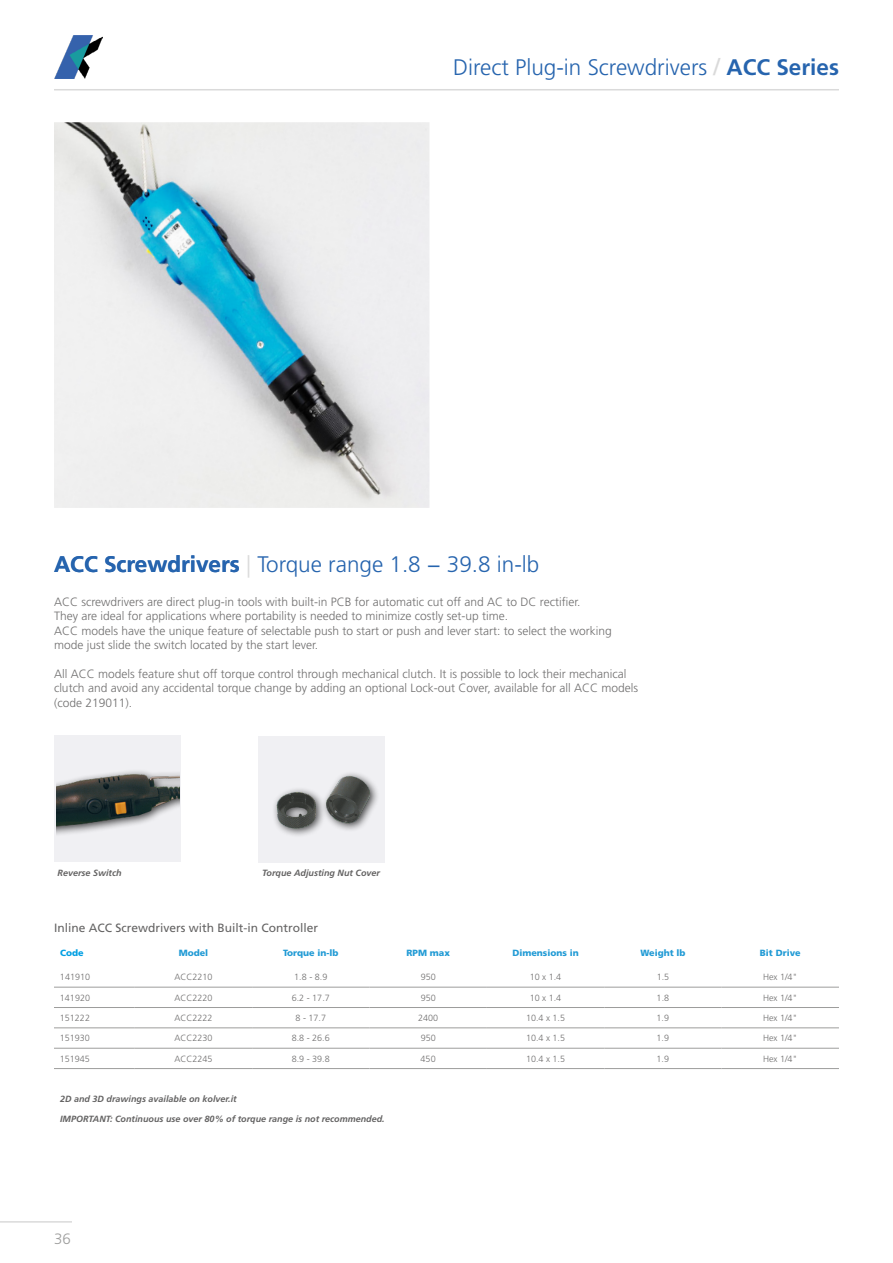
<style>
.page{position:relative;width:893px;height:1263px;background:#fff}
.page>*{position:absolute;margin:0;border:0;box-sizing:border-box;transform-origin:0 0}
.t1{font:300 22.5px "Frutiger LT Std";color:#2664ae}
.t2{font:300 15px "Frutiger LT Std";color:#9d9d9c}
.t3{font:300 12px/14.4px "Frutiger LT Std";color:#706f6f}
.t4{font:12px "Frutiger LT Std";color:#646363}
.t5{font:300 9px "Frutiger LT Std";color:#706f6f}
.t6{font:italic 700 9px "Frutiger LT Std";color:#646363}
.t7{font:900 9px "Frutiger LT Std";color:#229bd5}
.t8{font:900 9px "Frutiger LT Std";color:#009fe3}
.s1{font-weight:400;font-size:24px;color:#dadada}
.s2{font-weight:700}
.s3{color:#dbdbdb}
</style>
<div class="page">
<hr style="left:54px;top:89px;width:785px;height:1px;background:#dadada">
<img style="left:54px;top:36px;width:48px;height:42px">
<hr style="left:0;top:1221px;width:72px;height:1px;background:#dadada">
<hr style="left:54px;top:987px;width:81px;height:1px;background:#9d9d9c">
<hr style="left:135px;top:987px;width:117px;height:1px;background:#9d9d9c">
<hr style="left:252px;top:987px;width:117px;height:1px;background:#9d9d9c">
<hr style="left:369px;top:987px;width:118px;height:1px;background:#9d9d9c">
<hr style="left:487px;top:987px;width:117px;height:1px;background:#9d9d9c">
<hr style="left:604px;top:987px;width:118px;height:1px;background:#9d9d9c">
<hr style="left:722px;top:987px;width:117px;height:1px;background:#9d9d9c">
<hr style="left:54px;top:1007px;width:81px;height:1px;background:#9d9d9c">
<hr style="left:135px;top:1007px;width:117px;height:1px;background:#9d9d9c">
<hr style="left:252px;top:1007px;width:117px;height:1px;background:#9d9d9c">
<hr style="left:369px;top:1007px;width:118px;height:1px;background:#9d9d9c">
<hr style="left:487px;top:1007px;width:117px;height:1px;background:#9d9d9c">
<hr style="left:604px;top:1007px;width:118px;height:1px;background:#9d9d9c">
<hr style="left:722px;top:1007px;width:117px;height:1px;background:#9d9d9c">
<hr style="left:54px;top:1027px;width:81px;height:1px;background:#9d9d9c">
<hr style="left:135px;top:1027px;width:117px;height:1px;background:#9d9d9c">
<hr style="left:252px;top:1027px;width:117px;height:1px;background:#9d9d9c">
<hr style="left:369px;top:1027px;width:118px;height:1px;background:#9d9d9c">
<hr style="left:487px;top:1027px;width:117px;height:1px;background:#9d9d9c">
<hr style="left:604px;top:1027px;width:118px;height:1px;background:#9d9d9c">
<hr style="left:722px;top:1027px;width:117px;height:1px;background:#9d9d9c">
<hr style="left:54px;top:1048px;width:81px;height:1px;background:#9d9d9c">
<hr style="left:135px;top:1048px;width:117px;height:1px;background:#9d9d9c">
<hr style="left:252px;top:1048px;width:117px;height:1px;background:#9d9d9c">
<hr style="left:369px;top:1048px;width:118px;height:1px;background:#9d9d9c">
<hr style="left:487px;top:1048px;width:117px;height:1px;background:#9d9d9c">
<hr style="left:604px;top:1048px;width:118px;height:1px;background:#9d9d9c">
<hr style="left:722px;top:1048px;width:117px;height:1px;background:#9d9d9c">
<hr style="left:54px;top:1068px;width:81px;height:1px;background:#9d9d9c">
<hr style="left:135px;top:1068px;width:117px;height:1px;background:#9d9d9c">
<hr style="left:252px;top:1068px;width:117px;height:1px;background:#9d9d9c">
<hr style="left:369px;top:1068px;width:118px;height:1px;background:#9d9d9c">
<hr style="left:487px;top:1068px;width:117px;height:1px;background:#9d9d9c">
<hr style="left:604px;top:1068px;width:118px;height:1px;background:#9d9d9c">
<hr style="left:722px;top:1068px;width:117px;height:1px;background:#9d9d9c">
<img style="left:54px;top:122px;width:375px;height:386px">
<div style="left:54px;top:735px;width:127px;height:127px;background:#f0f0f3"></div>
<img style="left:56px;top:771px;width:124px;height:64px">
<div style="left:258px;top:736px;width:127px;height:127px;background:#f0f0f3"></div>
<img style="left:274px;top:773px;width:104px;height:63px">
<h1 class="t1" style="left:453px;top:55px;width:387px">Direct Plug-in Screwdrivers <span class="s1">/</span> <span class="s2">ACC Series</span></h1>
<h1 class="t1" style="left:54px;top:552px;width:487px"><span class="s2">ACC Screwdrivers</span> <span class="s3">|</span> Torque range 1.8 − 39.8 in-lb</h1>
<p class="t3" style="left:54px;top:595px;width:559px">ACC screwdrivers are direct plug-in tools with built-in PCB for automatic cut off and AC to DC rectifier.<br>They are ideal for applications where portability is needed to minimize costly set-up time.<br>ACC models have the unique feature of selectable push to start or push and lever start: to select the working mode just slide the switch located by the start lever.</p>
<p class="t3" style="left:54px;top:667px;width:586px">All ACC models feature shut off torque control through mechanical clutch. It is possible to lock their mechanical clutch and avoid any accidental torque change by adding an optional Lock-out Cover, available for all ACC models (code 219011).</p>
<p class="t6" style="left:58px;top:868px;width:66px">Reverse Switch</p>
<p class="t6" style="left:262px;top:868px;width:119px">Torque Adjusting Nut Cover</p>
<p class="t4" style="left:54px;top:920px;width:266px">Inline ACC Screwdrivers with Built-in Controller</p>
<p class="t8" style="left:60px;top:947px;width:25px">Code</p>
<p class="t7" style="left:179px;top:947px;width:31px">Model</p>
<p class="t7" style="left:283px;top:947px;width:57px">Torque in-lb</p>
<p class="t7" style="left:407px;top:947px;width:45px">RPM max</p>
<p class="t7" style="left:512px;top:947px;width:68px">Dimensions in</p>
<p class="t7" style="left:640px;top:947px;width:47px">Weight lb</p>
<p class="t7" style="left:760px;top:947px;width:42px">Bit Drive</p>
<p class="t5" style="left:60px;top:972px;width:32px">141910</p>
<p class="t5" style="left:174px;top:972px;width:40px">ACC2210</p>
<p class="t5" style="left:294px;top:972px;width:35px">1.8 - 8.9</p>
<p class="t5" style="left:421px;top:972px;width:17px">950</p>
<p class="t5" style="left:530px;top:972px;width:33px">10 x 1.4</p>
<p class="t5" style="left:657px;top:972px;width:14px">1.5</p>
<p class="t5" style="left:763px;top:972px;width:36px">Hex 1/4"</p>
<p class="t5" style="left:60px;top:992px;width:32px">141920</p>
<p class="t5" style="left:174px;top:992px;width:40px">ACC2220</p>
<p class="t5" style="left:292px;top:992px;width:40px">6.2 - 17.7</p>
<p class="t5" style="left:421px;top:992px;width:17px">950</p>
<p class="t5" style="left:530px;top:992px;width:33px">10 x 1.4</p>
<p class="t5" style="left:657px;top:992px;width:14px">1.8</p>
<p class="t5" style="left:763px;top:992px;width:36px">Hex 1/4"</p>
<p class="t5" style="left:60px;top:1013px;width:32px">151222</p>
<p class="t5" style="left:174px;top:1013px;width:40px">ACC2222</p>
<p class="t5" style="left:296px;top:1013px;width:32px">8 - 17.7</p>
<p class="t5" style="left:418px;top:1013px;width:22px">2400</p>
<p class="t5" style="left:526px;top:1013px;width:41px">10.4 x 1.5</p>
<p class="t5" style="left:657px;top:1013px;width:14px">1.9</p>
<p class="t5" style="left:763px;top:1013px;width:36px">Hex 1/4"</p>
<p class="t5" style="left:60px;top:1033px;width:32px">151930</p>
<p class="t5" style="left:174px;top:1033px;width:40px">ACC2230</p>
<p class="t5" style="left:292px;top:1033px;width:40px">8.8 - 26.6</p>
<p class="t5" style="left:421px;top:1033px;width:17px">950</p>
<p class="t5" style="left:526px;top:1033px;width:41px">10.4 x 1.5</p>
<p class="t5" style="left:657px;top:1033px;width:14px">1.9</p>
<p class="t5" style="left:763px;top:1033px;width:36px">Hex 1/4"</p>
<p class="t5" style="left:60px;top:1053px;width:32px">151945</p>
<p class="t5" style="left:174px;top:1053px;width:40px">ACC2245</p>
<p class="t5" style="left:292px;top:1053px;width:40px">8.9 - 39.8</p>
<p class="t5" style="left:421px;top:1053px;width:17px">450</p>
<p class="t5" style="left:526px;top:1053px;width:41px">10.4 x 1.5</p>
<p class="t5" style="left:657px;top:1053px;width:14px">1.9</p>
<p class="t5" style="left:763px;top:1053px;width:36px">Hex 1/4"</p>
<p class="t6" style="left:60px;top:1093px;width:178px">2D and 3D drawings available on kolver.it</p>
<p class="t6" style="left:60px;top:1114px;width:326px">IMPORTANT: Continuous use over 80% of torque range is not recommended.</p>
<p class="t2" style="left:54px;top:1230px;width:18px">36</p>
</div>
